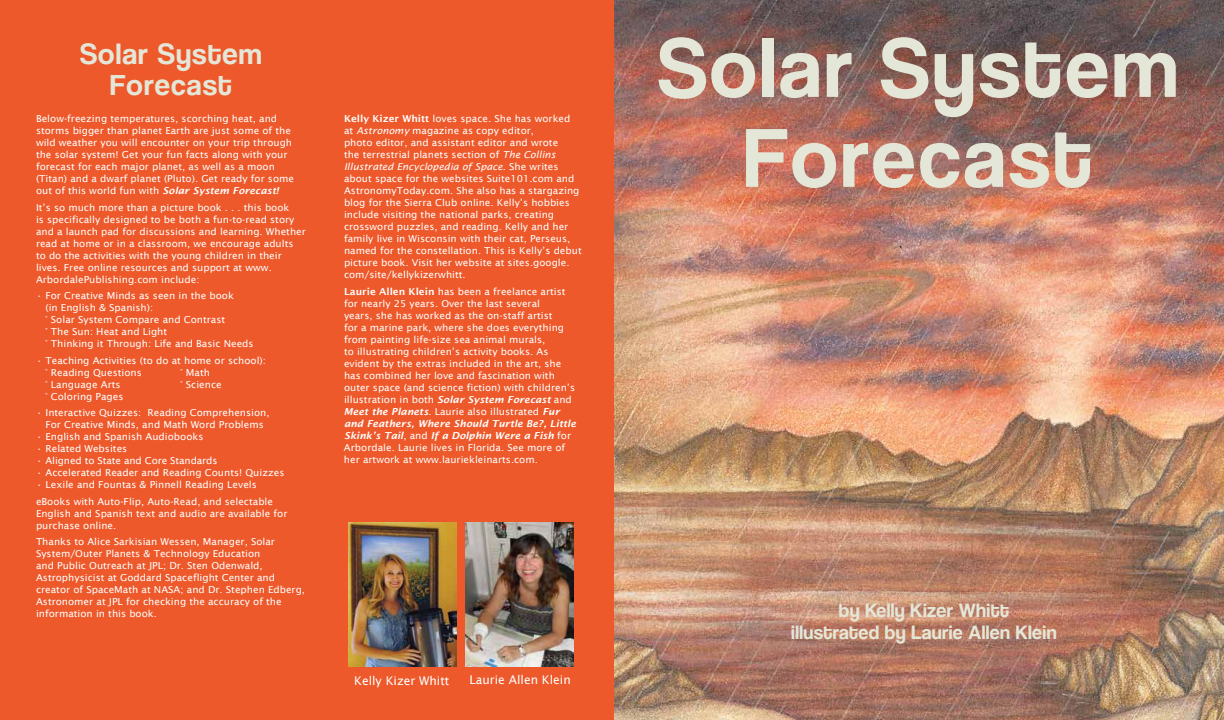
<style>
.page{position:relative;width:1224px;height:720px;background:#fff}
.page>*{position:absolute;margin:0;border:0;box-sizing:border-box;transform-origin:0 0}
.t1{font:87px/90px "Coolvetica Rg";letter-spacing:.04em;color:#e4e6d7;text-align:center}
.t2{font:30.5px/31.5px "Coolvetica Rg";letter-spacing:.04em;color:#e4e6d7;text-align:center}
.t3{font:20px/22.5px "Coolvetica Rg";letter-spacing:.02em;color:#e4e6d7;text-align:center}
.t4{font:12px "Lucida Sans";color:#fff}
.t5{font:9.6px/12px "Lucida Sans";color:#fff;scale:1.04 1}
.s1{font-weight:600;font-style:italic}
.s2{font-weight:600}
.s3{font-style:italic}
</style>
<div class="page">
<img style="left:614px;top:0;width:610px;height:720px">
<div style="left:0;top:0;width:614px;height:720px;background:#ed592a"></div>
<img style="left:348px;top:523px;width:108px;height:144px">
<img style="left:466px;top:523px;width:108px;height:144px">
<h2 class="t2" style="left:80px;top:38px;width:183px">Solar System<br>Forecast</h2>
<p class="t5" style="left:36px;top:113px;width:250px">Below-freezing temperatures, scorching heat, and storms bigger than planet Earth are just some of the wild weather you will encounter on your trip through the solar system! Get your fun facts along with your forecast for each major planet, as well as a moon (Titan) and a dwarf planet (Pluto). Get ready for some out of this world fun with <span class="s1">Solar System Forecast!</span></p>
<p class="t5" style="left:36px;top:202px;width:261px">It’s so much more than a picture book . . . this book<br>is specifically designed to be both a fun-to-read story and a launch pad for discussions and learning. Whether read at home or in a classroom, we encourage adults<br>to do the activities with the young children in their lives. Free online resources and support at www.<br>ArbordalePublishing.com include:</p>
<p class="t5" style="left:45px;top:290px;width:202px;text-indent:-9px">• For Creative Minds as seen in the book<br>(in English &amp; Spanish):<br>° Solar System Compare and Contrast<br>° The Sun: Heat and Light<br>° Thinking it Through: Life and Basic Needs</p>
<p class="t5" style="left:45px;top:355px;width:214px;text-indent:-9px">• Teaching Activities (to do at home or school): ° Reading Questions</p>
<p class="t5" style="left:180px;top:367px;width:30px">° Math</p>
<p class="t5" style="left:45px;top:379px;width:74px">° Language Arts</p>
<p class="t5" style="left:180px;top:379px;width:42px">° Science</p>
<p class="t5" style="left:45px;top:391px;width:77px">° Coloring Pages</p>
<p class="t5" style="left:36px;top:407px;width:226px;text-align:center">• Interactive Quizzes: Reading Comprehension,<br>For Creative Minds, and Math Word Problems</p>
<p class="t5" style="left:36px;top:431px;width:163px">• English and Spanish Audiobooks</p>
<p class="t5" style="left:36px;top:443px;width:89px">• Related Websites</p>
<p class="t5" style="left:36px;top:455px;width:176px">• Aligned to State and Core Standards</p>
<p class="t5" style="left:36px;top:467px;width:241px">• Accelerated Reader and Reading Counts! Quizzes</p>
<p class="t5" style="left:36px;top:477px;width:229px;line-height:16.5px">• Lexile and Fountas &amp; Pinnell Reading Levels eBooks with Auto-Flip, Auto-Read, and selectable</p>
<p class="t5" style="left:36px;top:508px;width:243px">English and Spanish text and audio are available for purchase online.</p>
<p class="t5" style="left:36px;top:536px;width:260px">Thanks to Alice Sarkisian Wessen, Manager, Solar System/Outer Planets &amp; Technology Education<br>and Public Outreach at JPL; Dr. Sten Odenwald, Astrophysicist at Goddard Spaceflight Center and creator of SpaceMath at NASA; and Dr. Stephen Edberg, Astronomer at JPL for checking the accuracy of the information in this book.</p>
<p class="t5" style="left:344px;top:113px;width:230px"><span class="s2">Kelly Kizer Whitt</span> loves space. She has worked at <span class="s3">Astronomy</span> magazine as copy editor,<br>photo editor, and assistant editor and wrote<br>the terrestrial planets section of <span class="s3">The Collins Illustrated Encyclopedia of Space</span>. She writes about space for the websites Suite101.com and AstronomyToday.com. She also has a stargazing blog for the Sierra Club online. Kelly’s hobbies include visiting the national parks, creating crossword puzzles, and reading. Kelly and her family live in Wisconsin with their cat, Perseus, named for the constellation. This is Kelly’s debut picture book. Visit her website at sites.google. com/site/kellykizerwhitt.</p>
<p class="t5" style="left:344px;top:286px;width:225px"><span class="s2">Laurie Allen Klein</span> has been a freelance artist for nearly 25 years. Over the last several<br>years, she has worked as the on-staff artist<br>for a marine park, where she does everything from painting life-size sea animal murals,<br>to illustrating children’s activity books. As evident by the extras included in the art, she has combined her love and fascination with outer space (and science fiction) with children’s illustration in both <span class="s1">Solar System Forecast</span> and <span class="s1">Meet the Planets</span>. Laurie also illustrated <span class="s1">Fur and Feathers, Where Should Turtle Be?, Little Skink’s Tail</span>, and <span class="s1">If a Dolphin Were a Fish</span> for Arbordale. Laurie lives in Florida. See more of her artwork at www.lauriekleinarts.com.</p>
<p class="t4" style="left:354px;top:673px;width:97px">Kelly Kizer Whitt</p>
<p class="t4" style="left:469px;top:673px;width:103px">Laurie Allen Klein</p>
<h1 class="t1" style="left:658px;top:22px;width:521px">Solar System<br>Forecast</h1>
<h3 class="t3" style="left:791px;top:598px;width:267px">by Kelly Kizer Whitt<br>illustrated by Laurie Allen Klein</h3>
</div>
